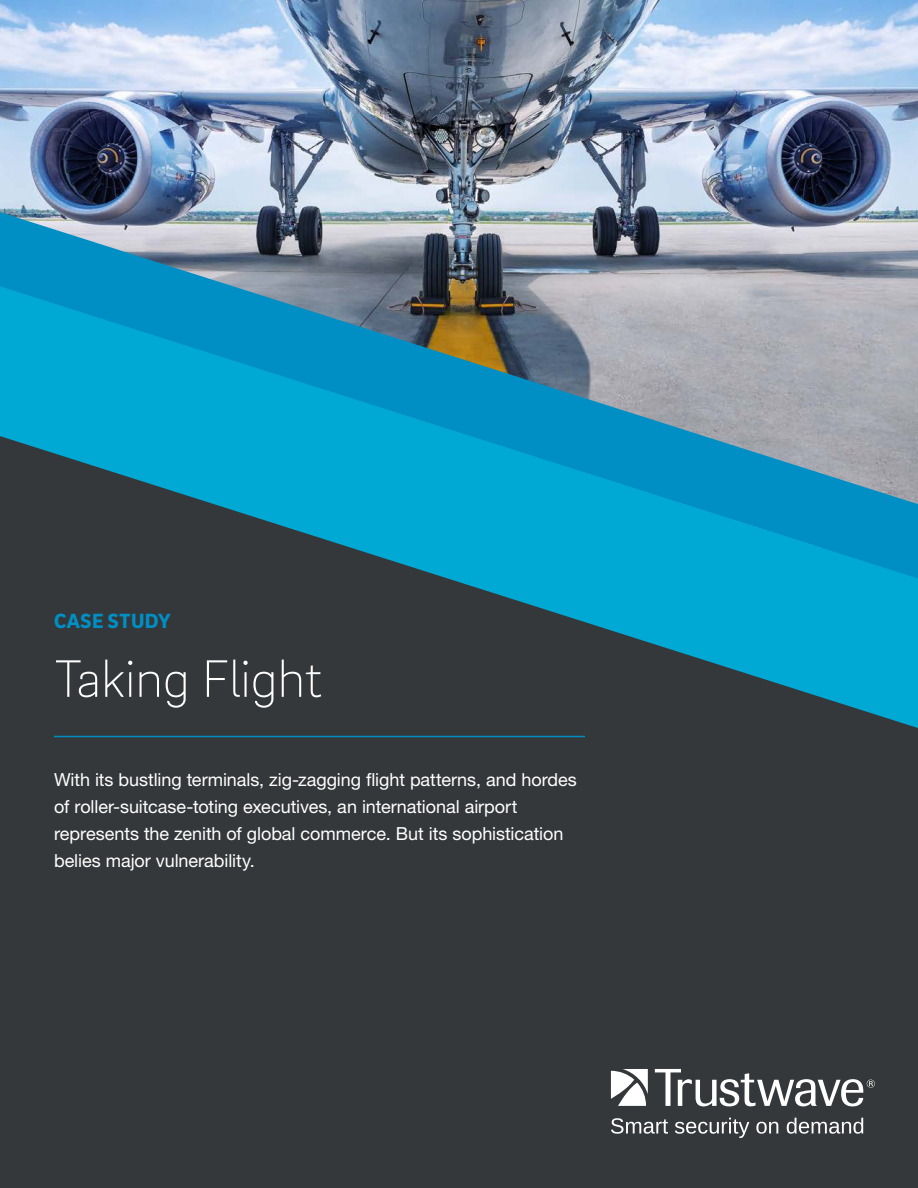
<style>
.page{position:relative;width:918px;height:1188px;background:#fff}
.page>*{position:absolute;margin:0;border:0;box-sizing:border-box;transform-origin:0 0}
.Product_Name{font:200 54px "Brix Sans";letter-spacing:-.01em;color:#fff}
.Prodcut_Description{font:900 21px "Brix Sans";letter-spacing:.015em;color:#008fc5}
.Intro_Copy_1_column{font:18px/27px "Helvetica Neue LT Std";letter-spacing:-.005em;color:#fff}
</style>
<div class="page">
<img style="left:0;top:0;width:918px;height:212px">
<div style="left:0;top:728px;width:918px;height:460px;background:#34383a"></div>
<img style="left:0;top:212px;width:918px;height:74px">
<svg style="left:0;top:286px;width:918px;height:442px;background:#2d7d95"></svg>
<hr style="left:54px;top:736px;width:531px;height:1px;background:#008fc5">
<svg style="left:655px;top:1069px;width:220px;height:37px"></svg>
<svg style="left:611px;top:1069px;width:37px;height:37px"></svg>
<svg style="left:611px;top:1118px;width:57px;height:16px"></svg>
<svg style="left:675px;top:1118px;width:74px;height:20px"></svg>
<svg style="left:756px;top:1122px;width:22px;height:12px"></svg>
<svg style="left:787px;top:1118px;width:76px;height:16px"></svg>
<p class="Prodcut_Description" style="left:54px;top:607px;width:118px">CASE STUDY</p>
<p class="Product_Name" style="left:54px;top:645px;width:270px">Taking Flight</p>
<p class="Intro_Copy_1_column" style="left:54px;top:766px;width:524px">With its bustling terminals, zig-zagging flight patterns, and hordes of roller-suitcase-toting executives, an international airport represents the zenith of global commerce. But its sophistication belies major vulnerability.</p>
</div>
